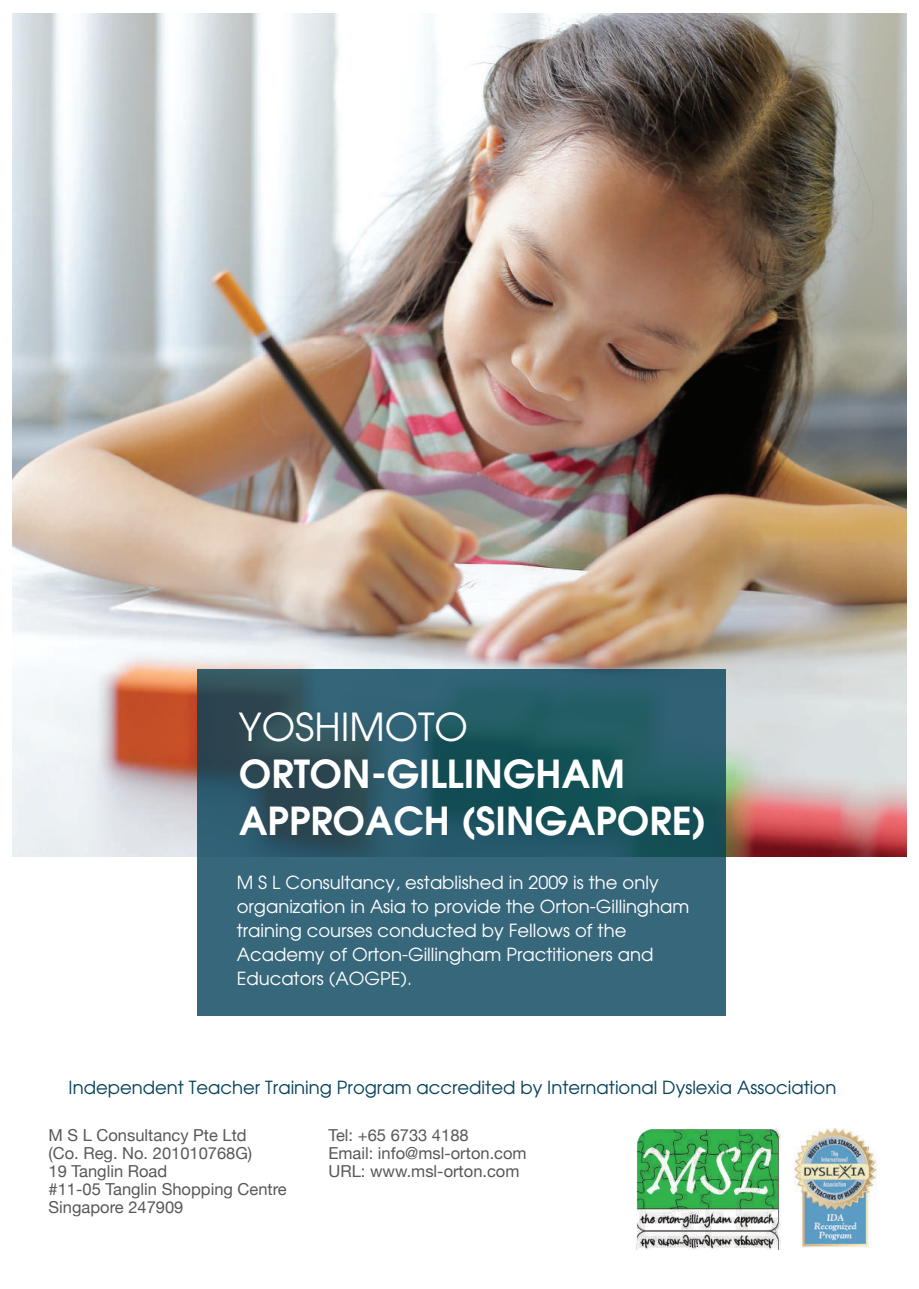
<style>
.page{position:relative;width:919px;height:1289px;background:#fff}
.page>*{position:absolute;margin:0;border:0;box-sizing:border-box;transform-origin:0 0}
.t1{font:600 38.55px/46.2px "Avant Garde";color:#fff}
.t2{font:38.55px "Avant Garde";color:#fff}
.t3{font:18px/24px "Avant Garde";color:#fff}
.t4{font:18px "Avant Garde";color:#06425a}
.t5{font:16.5px/18px "Helvetica Neue";color:#57585a}
</style>
<div class="page">
<img style="left:13px;top:13px;width:893px;height:843px">
<svg style="left:197px;top:669px;width:529px;height:346px;fill:#336276"></svg>
<img style="left:636px;top:1128px;width:144px;height:121px">
<img style="left:794px;top:1128px;width:82px;height:119px">
<h1 class="t2" style="left:239px;top:702px;width:230px">YOSHIMOTO</h1>
<h1 class="t1" style="left:239px;top:750px;width:469px">ORTON-GILLINGHAM<br>APPROACH (SINGAPORE)</h1>
<p class="t3" style="left:237px;top:870px;width:454px">M S L Consultancy, established in 2009 is the only organization in Asia to provide the Orton-Gillingham training courses conducted by Fellows of the Academy of Orton-Gillingham Practitioners and Educators (AOGPE).</p>
<p class="t4" style="left:69px;top:1076px;width:769px">Independent Teacher Training Program accredited by International Dyslexia Association</p>
<p class="t5" style="left:49px;top:1127px;width:240px">M S L Consultancy Pte Ltd<br>(Co. Reg. No. 201010768G)<br>19 Tanglin Road<br>#11-05 Tanglin Shopping Centre<br>Singapore 247909</p>
<p class="t5" style="left:328px;top:1127px;width:200px">Tel: +65 6733 4188<br>Email: info@msl-orton.com<br>URL: www.msl-orton.com</p>
</div>
